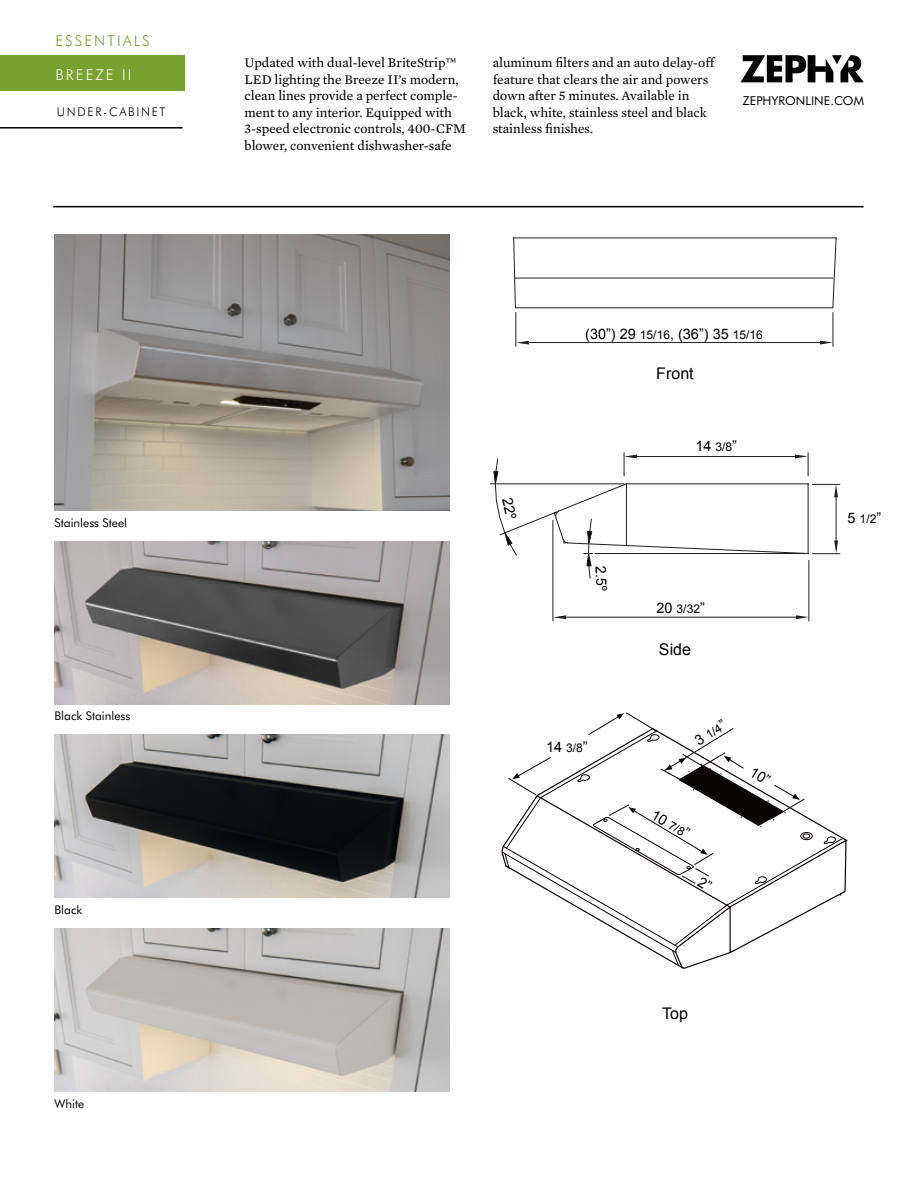
<style>
.page{position:relative;width:918px;height:1188px;background:#fff}
.page>*{position:absolute;margin:0;border:0;box-sizing:border-box;transform-origin:0 0}
.t1{font:16.05px "Arial";color:#000}
.t2{font:300 15px "Futura BT";letter-spacing:.14em;color:#78a22f}
.t3{font:300 15px "Futura BT";letter-spacing:.14em;color:#fff}
.t4{font:14.4px "Arial";color:#000}
.t5{font:13.5px/16.5px "Mercury Text G2";color:#000}
.t6{font:12.3px "Futura BT";color:#000}
.t7{font:12px "Futura BT";color:#000}
.t8{font:12px "Arial";color:#000}
.t9{font:300 12px "Futura BT";letter-spacing:.14em;color:#000}
.s1{font-size:12px}
.s2{font-size:14.4px}
</style>
<div class="page">
<svg style="left:741px;top:55px;width:123px;height:27px"></svg>
<div style="left:0;top:55px;width:185px;height:36px;background:#78a22f"></div>
<hr style="left:0;top:127px;width:183px;height:2px;background:#000">
<hr style="left:515px;top:278px;width:318px;height:1px;background:#231f20">
<hr style="left:514px;top:238px;width:322px;height:1px;background:#231f20">
<hr style="left:515px;top:307px;width:318px;height:1px;background:#231f20">
<svg style="left:513px;top:237px;width:3px;height:71px"></svg>
<svg style="left:832px;top:237px;width:5px;height:71px"></svg>
<hr style="left:516px;top:312px;width:1px;height:34px;background:#231f20">
<hr style="left:833px;top:312px;width:1px;height:34px;background:#231f20">
<hr style="left:522px;top:342px;width:304px;height:1px;background:#231f20">
<svg style="left:820px;top:341px;width:13px;height:4px"></svg>
<svg style="left:516px;top:341px;width:13px;height:4px"></svg>
<hr style="left:490px;top:484px;width:134px;height:1px;background:#231f20">
<hr style="left:553px;top:520px;width:1px;height:101px;background:#231f20">
<hr style="left:809px;top:560px;width:1px;height:61px;background:#231f20">
<hr style="left:559px;top:617px;width:243px;height:1px;background:#231f20">
<svg style="left:796px;top:615px;width:13px;height:4px"></svg>
<svg style="left:553px;top:615px;width:13px;height:4px"></svg>
<hr style="left:53px;top:206px;width:811px;height:1px;background:#000">
<img style="left:55px;top:541px;width:395px;height:163px">
<img style="left:55px;top:735px;width:395px;height:163px">
<img style="left:55px;top:929px;width:395px;height:163px">
<img style="left:55px;top:235px;width:395px;height:276px">
<svg style="left:493px;top:453px;width:347px;height:126px"></svg>
<svg style="left:501px;top:712px;width:347px;height:257px"></svg>
<p class="t2" style="left:55px;top:32px;width:96px">ESSENTIALS</p>
<p class="t3" style="left:55px;top:65px;width:78px">BREEZE II</p>
<p class="t9" style="left:57px;top:105px;width:110px">UNDER-CABINET</p>
<p class="t7" style="left:55px;top:515px;width:74px">Stainless Steel</p>
<p class="t7" style="left:55px;top:709px;width:77px">Black Stainless</p>
<p class="t7" style="left:55px;top:902px;width:29px">Black</p>
<p class="t7" style="left:55px;top:1096px;width:31px">White</p>
<p class="t5" style="left:245px;top:55px;width:223px">Updated with dual-level BriteStrip™ LED lighting the Breeze II’s modern, clean lines provide a perfect comple&shy;ment to any interior. Equipped with 3-speed electronic controls, 400-CFM blower, convenient dishwasher-safe</p>
<p class="t5" style="left:493px;top:55px;width:223px">aluminum filters and an auto delay-off feature that clears the air and powers down after 5 minutes. Available in black, white, stainless steel and black stainless finishes.</p>
<p class="t6" style="left:743px;top:94px;width:123px">ZEPHYRONLINE.COM</p>
<p class="t4" style="left:585px;top:324px;width:179px">(30”) 29 <span class="s1">15/16</span>, (36”) 35 <span class="s1">15/16</span></p>
<p class="t1" style="left:656px;top:363px;width:39px">Front</p>
<p class="t4" style="left:695px;top:436px;width:43px">14 <span class="s1">3/8</span>”</p>
<p class="t4" style="left:610px;top:565px;width:27px;rotate:87deg">2.5º</p>
<p class="t4" style="left:546px;top:738px;width:43px">14 <span class="s1">3/8</span>”</p>
<p class="t8" style="left:657px;top:601px;width:50px"><span class="s2">20</span> 3/32<span class="s2">”</span></p>
<p class="t1" style="left:659px;top:638px;width:34px">Side</p>
<p class="t8" style="left:692px;top:735px;width:35px;rotate:-32deg"><span class="s2">3</span> 1/4<span class="s2">”</span></p>
<p class="t4" style="left:657px;top:805px;width:43px;rotate:30deg">10 <span class="s1">7/8</span>”</p>
<p class="t1" style="left:662px;top:1003px;width:27px">Top</p>
<p class="t8" style="left:848px;top:511px;width:35px"><span class="s2">5</span> 1/2<span class="s2">”</span></p>
</div>
